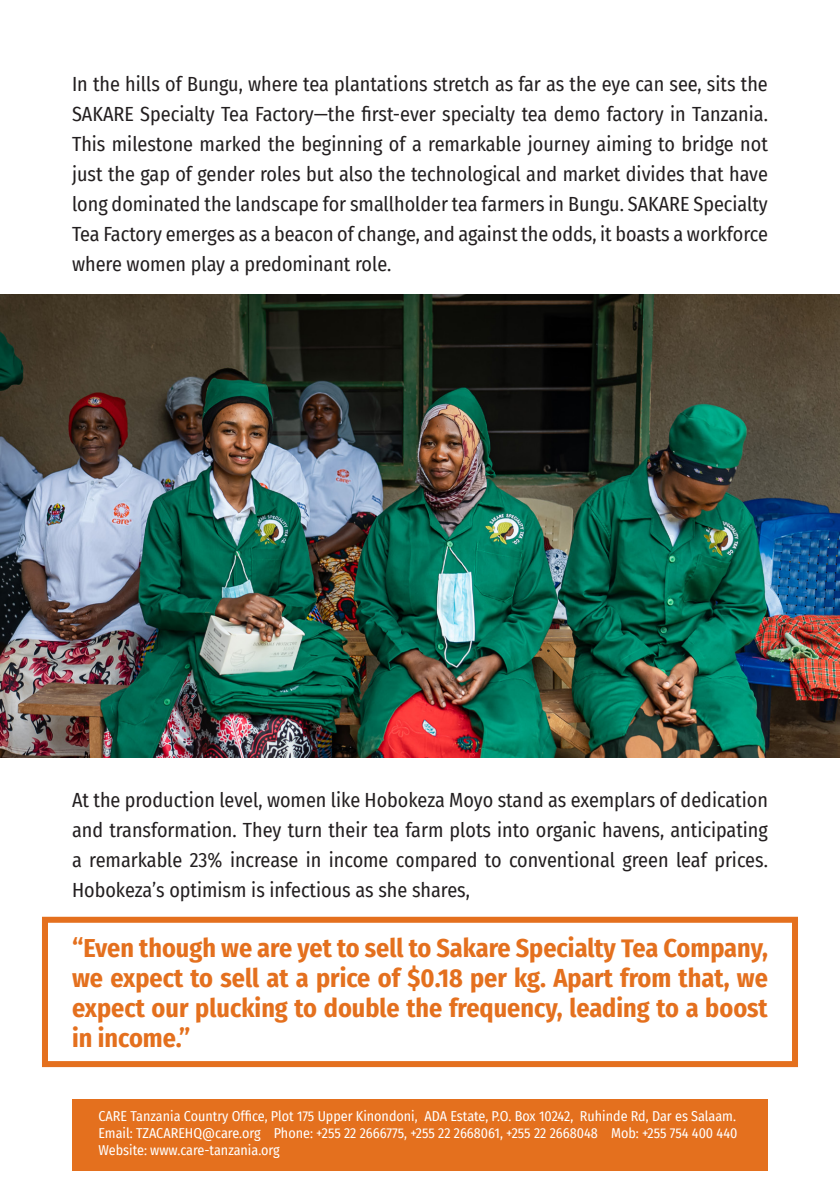
<style>
.page{position:relative;width:840px;height:1191px;background:#fff}
.page>*{position:absolute;margin:0;border:0;box-sizing:border-box;transform-origin:0 0}
.t1{font:700 26px/30px "Fira Sans Condensed";color:#e4701e;text-align:justify}
.t2{font:20px/30px "Fira Sans Condensed";color:#231f20;text-align:justify}
.t3{font:14px "Fira Sans Condensed";color:#fff}
</style>
<div class="page">
<div style="left:72px;top:1099px;width:695px;height:72px;background:#e4701e"></div>
<div style="left:42px;top:916px;width:755px;height:151px;border:6px solid #e4701e"></div>
<img style="left:0;top:295px;width:839px;height:462px">
<p class="t2" style="left:72px;top:68px;width:697px">In the hills of Bungu, where tea plantations stretch as far as the eye can see, sits the SAKARE Specialty Tea Factory—the first-ever specialty tea demo factory in Tanzania.<br>This milestone marked the beginning of a remarkable journey aiming to bridge not just the gap of gender roles but also the technological and market divides that have long dominated the landscape for smallholder tea farmers in Bungu. SAKARE Specialty Tea Factory emerges as a beacon of change, and against the odds, it boasts a workforce where women play a predominant role.</p>
<p class="t2" style="left:72px;top:784px;width:697px">At the production level, women like Hobokeza Moyo stand as exemplars of dedication and transformation. They turn their tea farm plots into organic havens, anticipating a remarkable 23% increase in income compared to conventional green leaf prices.<br>Hobokeza’s optimism is infectious as she shares,</p>
<p class="t1" style="left:72px;top:931px;width:697px">“Even though we are yet to sell to Sakare Specialty Tea Company, we expect to sell at a price of $0.18 per kg. Apart from that, we expect our plucking to double the frequency, leading to a boost in income.”</p>
<p class="t3" style="left:98px;top:1106px;width:638px">CARE Tanzania Country Office, Plot 175 Upper Kinondoni, ADA Estate, P.O. Box 10242, Ruhinde Rd, Dar es Salaam.</p>
<p class="t3" style="left:98px;top:1122px;width:640px">Email: TZACAREHQ@care.org Phone: +255 22 2666775, +255 22 2668061, +255 22 2668048 Mob: +255 754 400 440</p>
<p class="t3" style="left:98px;top:1139px;width:183px">Website: www.care-tanzania.org</p>
</div>
